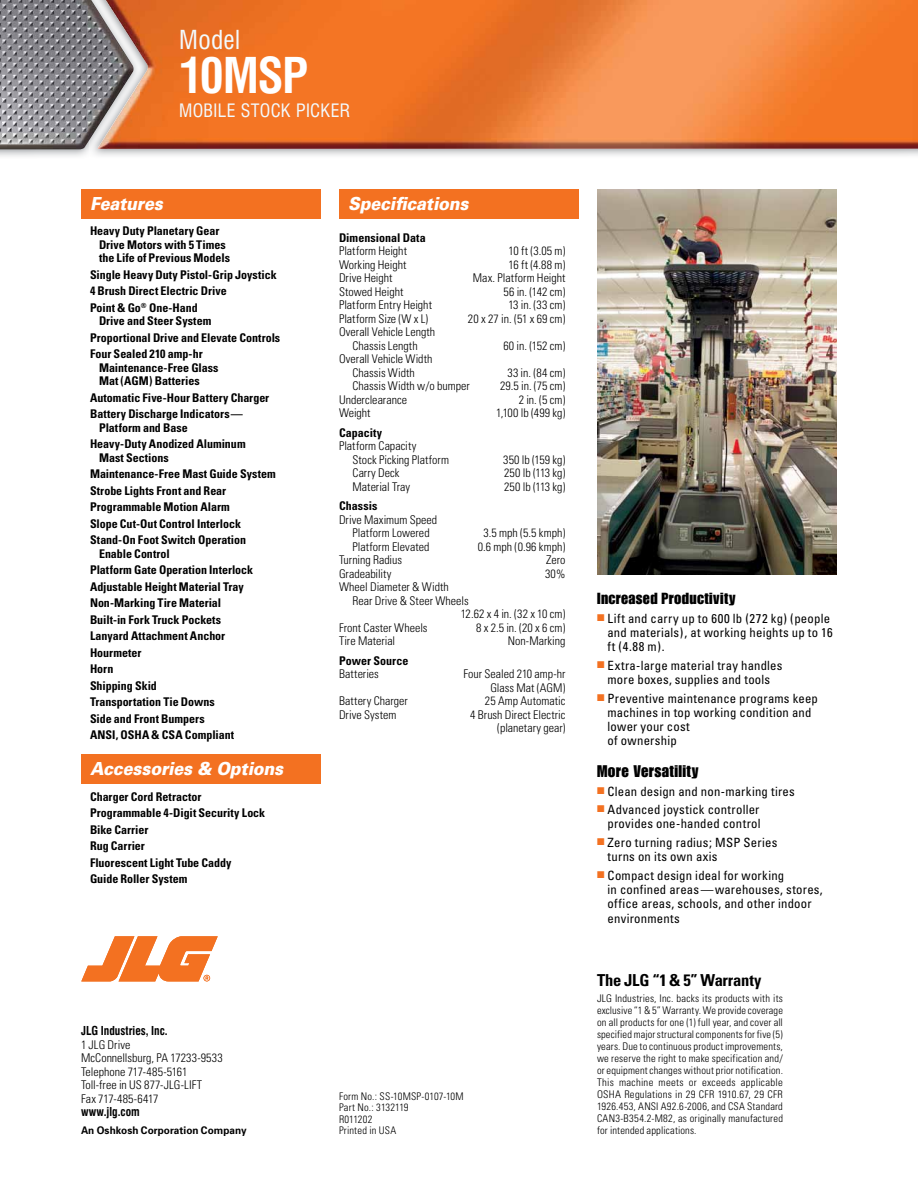
<style>
.page{position:relative;width:918px;height:1188px;background:#fff}
.page>*{position:absolute;margin:0;border:0;box-sizing:border-box;transform-origin:0 0}
.t1{font:700 condensed 48px "Swiss 721 BT";letter-spacing:-.035em;color:#fff}
.t2{font:condensed 25.5px "Swiss 721 BT";letter-spacing:.015em;color:#f3fafe}
.t3{font:italic 900 18px "Univers";letter-spacing:-.01em;color:#fff;scale:.9 1}
.t4{font:condensed 18px "Swiss 721 BT";letter-spacing:.015em;color:#f3fafe}
.t5{font:700 condensed 16.5px "Univers";letter-spacing:-.01em;color:#000}
.t6{font:16.5px "JLG Impact Standard";letter-spacing:.02em;color:#000}
.t7{font:15.75px "JLG Impact Standard";letter-spacing:.02em;color:#000}
.t8{font:condensed 12.75px/14.2px "Univers";letter-spacing:.015em;color:#000}
.t9{font:700 condensed 12px/16.5px "Univers";color:#000}
.t10{font:300 condensed 12px/13.5px "Univers";color:#000;text-align:center}
.t11{font:700 condensed 12px "Swiss 721 BT";color:#000;scale:.95 1}
.t12{font:300 condensed 10.5px/12px "Univers";letter-spacing:.015em;color:#000}
.t13{font:700 10.5px "Univers";letter-spacing:.005em;color:#000;scale:.95 1}
.s1{color:#f37121}
</style>
<div class="page">
<img style="left:140px;top:0;width:778px;height:149px">
<img style="left:89px;top:0;width:51px;height:158px">
<img style="left:0;top:0;width:134px;height:149px">
<img style="left:597px;top:189px;width:240px;height:385px">
<svg style="left:81px;top:936px;width:137px;height:45px"></svg>
<div style="left:81px;top:189px;width:240px;height:30px;background:#f37121"></div>
<div style="left:81px;top:754px;width:240px;height:30px;background:#f37121"></div>
<div style="left:339px;top:189px;width:240px;height:30px;background:#f37121"></div>
<h2 class="t2" style="left:179px;top:25px;width:62px">Model</h2>
<h1 class="t1" style="left:179px;top:47px;width:130px">10MSP</h1>
<h3 class="t4" style="left:179px;top:100px;width:172px">MOBILE STOCK PICKER</h3>
<h3 class="t3" style="left:90px;top:192px;width:82px">Features</h3>
<p class="t9" style="left:99px;top:224px;width:133px;line-height:13.5px;text-indent:-9px">Heavy Duty Planetary Gear<br>Drive Motors with 5 Times the Life of Previous Models</p>
<p class="t9" style="left:90px;top:266px;width:188px">Single Heavy Duty Pistol-Grip Joystick<br>4 Brush Direct Electric Drive<br>Point &amp; Go<sup>®</sup> One-Hand</p>
<p class="t9" style="left:90px;top:313px;width:192px;text-indent:9px">Drive and Steer System<br>Proportional Drive and Elevate Controls<br>Four Sealed 210 amp-hr</p>
<p class="t9" style="left:99px;top:361px;width:121px;line-height:13.5px">Maintenance-Free Glass<br>Mat (AGM) Batteries</p>
<p class="t9" style="left:90px;top:389px;width:181px">Automatic Five-Hour Battery Charger<br>Battery Discharge Indicators —</p>
<p class="t9" style="left:90px;top:419px;width:157px;text-indent:9px">Platform and Base<br>Heavy-Duty Anodized Aluminum</p>
<p class="t9" style="left:90px;top:449px;width:187px;text-indent:9px">Mast Sections<br>Maintenance-Free Mast Guide System<br>Strobe Lights Front and Rear<br>Programmable Motion Alarm<br>Slope Cut-Out Control Interlock<br>Stand-On Foot Switch Operation</p>
<p class="t9" style="left:90px;top:545px;width:165px;text-indent:9px">Enable Control<br>Platform Gate Operation Interlock<br>Adjustable Height Material Tray<br>Non-Marking Tire Material<br>Built-in Fork Truck Pockets<br>Lanyard Attachment Anchor<br>Hourmeter<br>Horn<br>Shipping Skid<br>Transportation Tie Downs<br>Side and Front Bumpers<br>ANSI, OSHA &amp; CSA Compliant</p>
<h3 class="t3" style="left:90px;top:758px;width:216px">Accessories &amp; Options</h3>
<p class="t9" style="left:90px;top:788px;width:177px">Charger Cord Retractor<br>Programmable 4-Digit Security Lock<br>Bike Carrier<br>Rug Carrier<br>Fluorescent Light Tube Caddy<br>Guide Roller System</p>
<h3 class="t3" style="left:348px;top:193px;width:135px">Specifications</h3>
<p class="t9" style="left:339px;top:229px;width:88px">Dimensional Data</p>
<p class="t10" style="left:339px;top:244px;width:70px">Platform Height</p>
<p class="t10" style="left:509px;top:244px;width:58px">10 ft (3.05 m)</p>
<p class="t10" style="left:339px;top:258px;width:69px">Working Height</p>
<p class="t10" style="left:508px;top:258px;width:58px">16 ft (4.88 m)</p>
<p class="t10" style="left:339px;top:271px;width:55px">Drive Height</p>
<p class="t10" style="left:473px;top:271px;width:94px">Max. Platform Height</p>
<p class="t10" style="left:339px;top:285px;width:66px">Stowed Height</p>
<p class="t10" style="left:503px;top:285px;width:64px">56 in. (142 cm)</p>
<p class="t10" style="left:339px;top:298px;width:95px">Platform Entry Height</p>
<p class="t10" style="left:508px;top:298px;width:59px">13 in. (33 cm)</p>
<p class="t10" style="left:339px;top:312px;width:91px">Platform Size (W x L)</p>
<p class="t10" style="left:468px;top:312px;width:99px">20 x 27 in. (51 x 69 cm)</p>
<p class="t10" style="left:339px;top:325px;width:98px">Overall Vehicle Length<br>Chassis Length</p>
<p class="t10" style="left:503px;top:339px;width:64px">60 in. (152 cm)</p>
<p class="t10" style="left:339px;top:352px;width:95px">Overall Vehicle Width<br>Chassis Width</p>
<p class="t10" style="left:507px;top:366px;width:60px">33 in. (84 cm)</p>
<p class="t10" style="left:352px;top:379px;width:119px">Chassis Width w/o bumper</p>
<p class="t10" style="left:500px;top:379px;width:67px">29.5 in. (75 cm)</p>
<p class="t10" style="left:339px;top:393px;width:70px">Underclearance</p>
<p class="t10" style="left:519px;top:393px;width:48px">2 in. (5 cm)</p>
<p class="t10" style="left:339px;top:406px;width:33px">Weight</p>
<p class="t10" style="left:496px;top:406px;width:71px">1,100 lb (499 kg)</p>
<p class="t9" style="left:339px;top:424px;width:45px">Capacity</p>
<p class="t10" style="left:352px;top:439px;width:98px;text-align:left;text-indent:-14px">Platform Capacity<br>Stock Picking Platform</p>
<p class="t10" style="left:503px;top:453px;width:64px">350 lb (159 kg)</p>
<p class="t10" style="left:352px;top:466px;width:49px">Carry Deck</p>
<p class="t10" style="left:504px;top:466px;width:63px">250 lb (113 kg)</p>
<p class="t10" style="left:352px;top:480px;width:59px">Material Tray</p>
<p class="t10" style="left:504px;top:480px;width:63px">250 lb (113 kg)</p>
<p class="t9" style="left:339px;top:498px;width:40px">Chassis</p>
<p class="t10" style="left:339px;top:513px;width:100px">Drive Maximum Speed<br>Platform Lowered</p>
<p class="t10" style="left:484px;top:526px;width:83px">3.5 mph (5.5 kmph)</p>
<p class="t10" style="left:352px;top:540px;width:79px">Platform Elevated</p>
<p class="t10" style="left:478px;top:540px;width:89px">0.6 mph (0.96 kmph)</p>
<p class="t10" style="left:339px;top:553px;width:65px">Turning Radius</p>
<p class="t10" style="left:546px;top:553px;width:21px">Zero</p>
<p class="t10" style="left:339px;top:567px;width:54px">Gradeability</p>
<p class="t10" style="left:545px;top:567px;width:22px">30%</p>
<p class="t10" style="left:339px;top:580px;width:111px">Wheel Diameter &amp; Width</p>
<p class="t10" style="left:352px;top:594px;width:118px">Rear Drive &amp; Steer Wheels</p>
<p class="t10" style="left:461px;top:607px;width:106px">12.62 x 4 in. (32 x 10 cm)</p>
<p class="t10" style="left:339px;top:621px;width:90px">Front Caster Wheels</p>
<p class="t10" style="left:476px;top:621px;width:91px">8 x 2.5 in. (20 x 6 cm)</p>
<p class="t10" style="left:339px;top:634px;width:58px">Tire Material</p>
<p class="t10" style="left:508px;top:634px;width:59px">Non-Marking</p>
<p class="t9" style="left:339px;top:652px;width:71px">Power Source</p>
<p class="t10" style="left:339px;top:667px;width:41px">Batteries</p>
<p class="t10" style="left:463px;top:667px;width:104px;text-align:right">Four Sealed 210 amp-hr<br>Glass Mat (AGM)</p>
<p class="t10" style="left:339px;top:694px;width:70px">Battery Charger</p>
<p class="t10" style="left:485px;top:694px;width:82px">25 Amp Automatic</p>
<p class="t10" style="left:339px;top:708px;width:59px">Drive System</p>
<p class="t10" style="left:470px;top:708px;width:97px;text-align:right">4 Brush Direct Electric (planetary gear)</p>
<p class="t11" style="left:81px;top:1023px;width:93px">JLG Industries, Inc.</p>
<p class="t10" style="left:81px;top:1038px;width:143px;text-align:left">1 JLG Drive<br>McConnellsburg, PA 17233-9533<br>Telephone 717-485-5161<br>Toll-free in US 877-JLG-LIFT<br>Fax 717-485-6417</p>
<p class="t11" style="left:81px;top:1104px;width:63px">www.jlg.com</p>
<p class="t13" style="left:81px;top:1124px;width:176px">An Oshkosh Corporation Company</p>
<p class="t12" style="left:339px;top:1091px;width:126px;line-height:11.2px">Form No.: SS-10MSP-0107-10M<br>Part No.: 3132119<br>R011202<br>Printed in USA</p>
<h3 class="t7" style="left:597px;top:590px;width:140px">Increased Productivity</h3>
<p class="t8" style="left:608px;top:611px;width:227px;text-indent:-11px"><span class="s1">■</span> Lift and carry up to 600 lb (272 kg) (people and materials), at working heights up to 16 ft (4.88 m).</p>
<p class="t8" style="left:597px;top:658px;width:187px;text-align:center"><span class="s1">■</span> Extra-large material tray handles more boxes, supplies and tools</p>
<p class="t8" style="left:608px;top:691px;width:212px;text-indent:-11px"><span class="s1">■</span> Preventive maintenance programs keep machines in top working condition and lower your cost<br>of ownership</p>
<h3 class="t6" style="left:597px;top:762px;width:103px">More Versatility</h3>
<p class="t8" style="left:597px;top:784px;width:199px"><span class="s1">■</span> Clean design and non-marking tires</p>
<p class="t8" style="left:597px;top:802px;width:165px;text-align:right"><span class="s1">■</span> Advanced joystick controller provides one-handed control</p>
<p class="t8" style="left:608px;top:835px;width:171px;text-indent:-11px"><span class="s1">■</span> Zero turning radius; MSP Series turns on its own axis</p>
<p class="t8" style="left:608px;top:868px;width:217px;text-indent:-11px"><span class="s1">■</span> Compact design ideal for working<br>in confined areas — warehouses, stores, office areas, schools, and other indoor environments</p>
<h3 class="t5" style="left:597px;top:970px;width:166px">The JLG “1 &amp; 5” Warranty</h3>
<p class="t12" style="left:597px;top:992px;width:188px;text-align:justify">JLG Industries, Inc. backs its products with its exclusive “1 &amp; 5” Warranty. We provide coverage on all products for one (1) full year, and cover all specified major structural components for five (5) years. Due to continuous product improvements, we reserve the right to make specification and/ or equipment changes without prior notification.<br>This machine meets or exceeds applicable OSHA Regulations in 29 CFR 1910.67, 29 CFR 1926.453, ANSI A92.6-2006, and CSA Standard CAN3-B354.2-M82, as originally manufactured for intended applications.</p>
</div>
